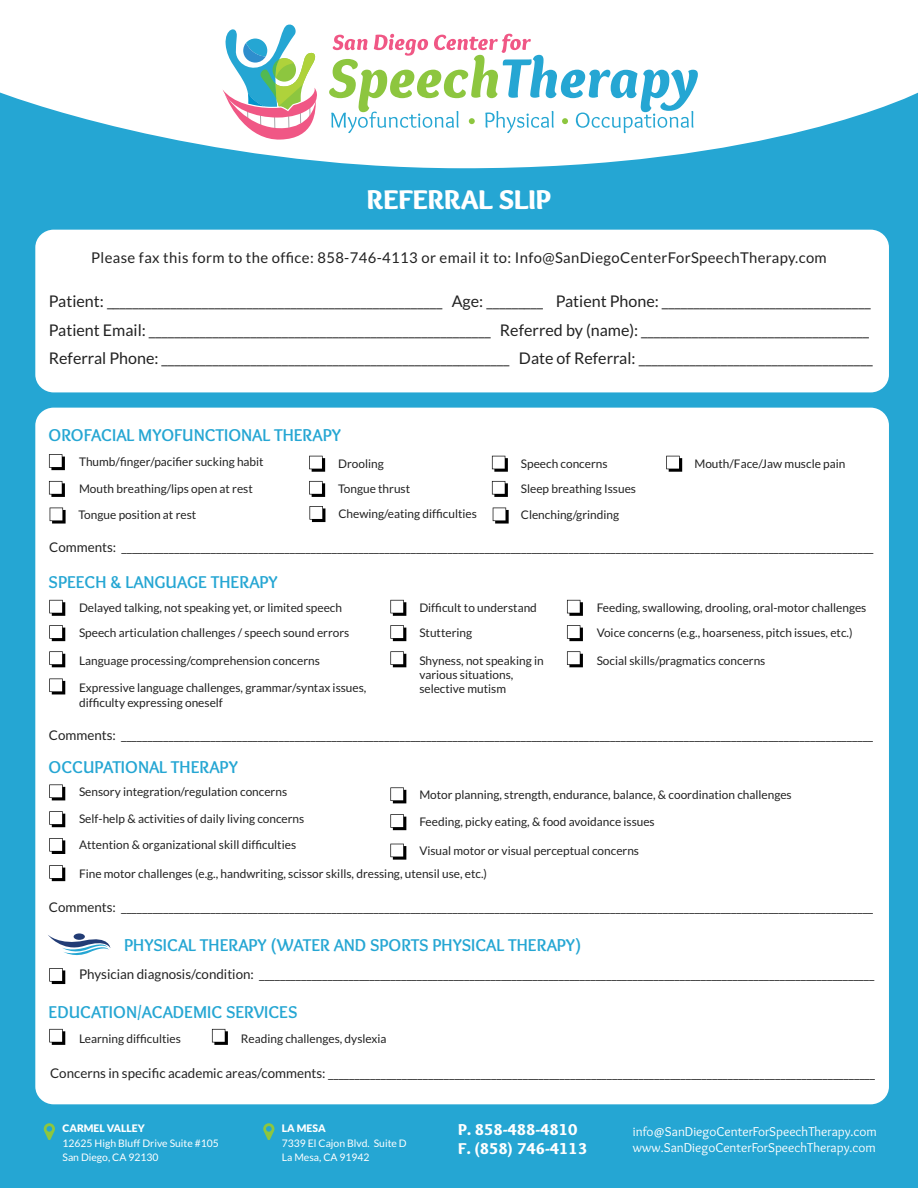
<style>
.page{position:relative;width:918px;height:1188px;background:#fff}
.page>*{position:absolute;margin:0;border:0;box-sizing:border-box;transform-origin:0 0}
.t1{font:900 28.2px "Overlock";color:#fff}
.t2{font:700 17.85px "Overlock";color:#25a6d3}
.t3{font:900 16.35px/19.6px "Overlock";color:#fff}
.t4{font:16.05px/28.5px "Lato";color:#222}
.t5{font:14.85px "Lato";letter-spacing:.025em;color:#222}
.t6{font:13.35px "Lato";color:#222}
.t7{font:13.35px/16px "Overlock";color:#fff}
.t8{font:11.85px/25.3px "Lato";color:#222}
.t9{font:10.35px/14.9px "Lato";color:#fff}
.t10{font:900 10.35px "Lato";color:#fff}
</style>
<div class="page">
<div style="left:0;top:388px;width:918px;height:800px;background:#25a6d3"></div>
<svg style="left:0;top:92px;width:918px;height:330px;fill:#25a6d3"></svg>
<div style="left:35px;top:408px;width:854px;height:696px;background:#fff;border-radius:18px"></div>
<svg style="left:263px;top:1123px;width:11px;height:17px"></svg>
<svg style="left:44px;top:1123px;width:11px;height:17px"></svg>
<svg style="left:212px;top:1029px;width:16px;height:16px"></svg>
<svg style="left:49px;top:1029px;width:16px;height:16px"></svg>
<svg style="left:49px;top:968px;width:16px;height:16px"></svg>
<svg style="left:74px;top:933px;width:11px;height:7px"></svg>
<svg style="left:48px;top:935px;width:62px;height:21px"></svg>
<svg style="left:49px;top:784px;width:16px;height:16px"></svg>
<svg style="left:49px;top:811px;width:16px;height:16px"></svg>
<svg style="left:49px;top:865px;width:16px;height:16px"></svg>
<svg style="left:49px;top:838px;width:16px;height:16px"></svg>
<svg style="left:390px;top:787px;width:16px;height:16px"></svg>
<svg style="left:390px;top:814px;width:16px;height:16px"></svg>
<svg style="left:390px;top:844px;width:16px;height:16px"></svg>
<svg style="left:49px;top:600px;width:16px;height:16px"></svg>
<svg style="left:49px;top:625px;width:16px;height:16px"></svg>
<svg style="left:49px;top:679px;width:16px;height:15px"></svg>
<svg style="left:567px;top:651px;width:16px;height:16px"></svg>
<svg style="left:567px;top:600px;width:16px;height:16px"></svg>
<svg style="left:49px;top:651px;width:16px;height:16px"></svg>
<svg style="left:567px;top:625px;width:16px;height:16px"></svg>
<svg style="left:390px;top:651px;width:16px;height:16px"></svg>
<svg style="left:390px;top:600px;width:16px;height:16px"></svg>
<svg style="left:390px;top:625px;width:16px;height:16px"></svg>
<svg style="left:49px;top:454px;width:16px;height:16px"></svg>
<svg style="left:49px;top:481px;width:16px;height:16px"></svg>
<svg style="left:492px;top:456px;width:16px;height:16px"></svg>
<svg style="left:492px;top:481px;width:16px;height:16px"></svg>
<svg style="left:309px;top:506px;width:16px;height:16px"></svg>
<svg style="left:309px;top:481px;width:16px;height:16px"></svg>
<svg style="left:309px;top:456px;width:16px;height:16px"></svg>
<svg style="left:50px;top:508px;width:16px;height:16px"></svg>
<svg style="left:493px;top:508px;width:16px;height:16px"></svg>
<svg style="left:666px;top:456px;width:16px;height:16px"></svg>
<div style="left:35px;top:230px;width:854px;height:162px;background:#fff;border-radius:18px"></div>
<svg style="left:329px;top:34px;width:369px;height:99px"></svg>
<svg style="left:217px;top:24px;width:102px;height:117px"></svg>
<h1 class="t1" style="left:367px;top:182px;width:186px">REFERRAL SLIP</h1>
<p class="t5" style="left:91px;top:249px;width:737px">Please fax this form to the office: 858-746-4113 or email it to: Info@SanDiegoCenterForSpeechTherapy.com</p>
<p class="t4" style="left:49px;top:287px;width:826px">Patient: _____________________________________________________ Age: _________ Patient Phone: _________________________________<br>Patient Email: ______________________________________________________ Referred by (name): ____________________________________<br>Referral Phone: _______________________________________________________ Date of Referral: _____________________________________</p>
<h2 class="t2" style="left:49px;top:425px;width:294px">OROFACIAL MYOFUNCTIONAL THERAPY</h2>
<p class="t8" style="left:79px;top:449px;width:186px">Thumb/finger/pacifier sucking habit</p>
<p class="t8" style="left:79px;top:476px;width:175px">Mouth breathing/lips open at rest</p>
<p class="t8" style="left:338px;top:451px;width:47px">Drooling</p>
<p class="t8" style="left:338px;top:476px;width:74px">Tongue thrust</p>
<p class="t8" style="left:521px;top:451px;width:117px">Speech concerns<br>Sleep breathing Issues</p>
<p class="t8" style="left:338px;top:501px;width:140px">Chewing/eating difficulties</p>
<p class="t8" style="left:79px;top:502px;width:119px">Tongue position at rest</p>
<p class="t8" style="left:521px;top:502px;width:100px">Clenching/grinding</p>
<p class="t8" style="left:694px;top:451px;width:153px">Mouth/Face/Jaw muscle pain</p>
<p class="t6" style="left:49px;top:540px;width:826px">Comments: _______________________________________________________________________________________________________________________________________________</p>
<h2 class="t2" style="left:49px;top:571px;width:231px">SPEECH &amp; LANGUAGE THERAPY</h2>
<p class="t8" style="left:79px;top:595px;width:272px">Delayed talking, not speaking yet, or limited speech<br>Speech articulation challenges / speech sound errors</p>
<p class="t8" style="left:79px;top:647px;width:242px">Language processing/comprehension concerns</p>
<p class="t8" style="left:79px;top:679px;width:289px;line-height:15.8px">Expressive language challenges, grammar/syntax issues, difficulty expressing oneself</p>
<p class="t8" style="left:419px;top:595px;width:119px">Difficult to understand<br>Stuttering</p>
<p class="t8" style="left:419px;top:653px;width:126px;line-height:14.2px">Shyness, not speaking in various situations, selective mutism</p>
<p class="t8" style="left:597px;top:595px;width:271px">Feeding, swallowing, drooling, oral-motor challenges</p>
<p class="t8" style="left:597px;top:620px;width:257px">Voice concerns (e.g., hoarseness, pitch issues, etc.)</p>
<p class="t8" style="left:597px;top:647px;width:170px">Social skills/pragmatics concerns</p>
<p class="t6" style="left:49px;top:728px;width:826px">Comments: _______________________________________________________________________________________________________________________________________________</p>
<h2 class="t2" style="left:49px;top:756px;width:191px">OCCUPATIONAL THERAPY</h2>
<p class="t8" style="left:79px;top:779px;width:210px">Sensory integration/regulation concerns</p>
<p class="t8" style="left:79px;top:806px;width:227px">Self-help &amp; activities of daily living concerns</p>
<p class="t8" style="left:79px;top:832px;width:219px">Attention &amp; organizational skill difficulties</p>
<p class="t8" style="left:419px;top:782px;width:374px">Motor planning, strength, endurance, balance, &amp; coordination challenges</p>
<p class="t8" style="left:419px;top:809px;width:237px">Feeding, picky eating, &amp; food avoidance issues</p>
<p class="t8" style="left:419px;top:838px;width:221px">Visual motor or visual perceptual concerns</p>
<p class="t8" style="left:79px;top:861px;width:410px">Fine motor challenges (e.g., handwriting, scissor skills, dressing, utensil use, etc.)</p>
<p class="t6" style="left:49px;top:900px;width:826px">Comments: _______________________________________________________________________________________________________________________________________________</p>
<h2 class="t2" style="left:124px;top:934px;width:459px">PHYSICAL THERAPY (WATER AND SPORTS PHYSICAL THERAPY)</h2>
<p class="t6" style="left:79px;top:967px;width:797px">Physician diagnosis/condition: _____________________________________________________________________________________________________________________</p>
<h2 class="t2" style="left:49px;top:1002px;width:250px">EDUCATION/ACADEMIC SERVICES</h2>
<p class="t8" style="left:79px;top:1026px;width:103px">Learning difficulties</p>
<p class="t8" style="left:241px;top:1026px;width:147px">Reading challenges, dyslexia</p>
<p class="t6" style="left:50px;top:1066px;width:826px">Concerns in specific academic areas/comments: ________________________________________________________________________________________________________</p>
<p class="t10" style="left:63px;top:1122px;width:84px">CARMEL VALLEY</p>
<p class="t9" style="left:63px;top:1135px;width:158px">12625 High Bluff Drive Suite #105<br>San Diego, CA 92130</p>
<p class="t10" style="left:282px;top:1122px;width:45px">LA MESA</p>
<p class="t9" style="left:282px;top:1135px;width:126px">7339 El Cajon Blvd. Suite D<br>La Mesa, CA 91942</p>
<h3 class="t3" style="left:458px;top:1119px;width:131px">P. 858-488-4810<br>F. (858) 746-4113</h3>
<p class="t7" style="left:633px;top:1124px;width:245px">info@SanDiegoCenterForSpeechTherapy.com www.SanDiegoCenterForSpeechTherapy.com</p>
</div>
